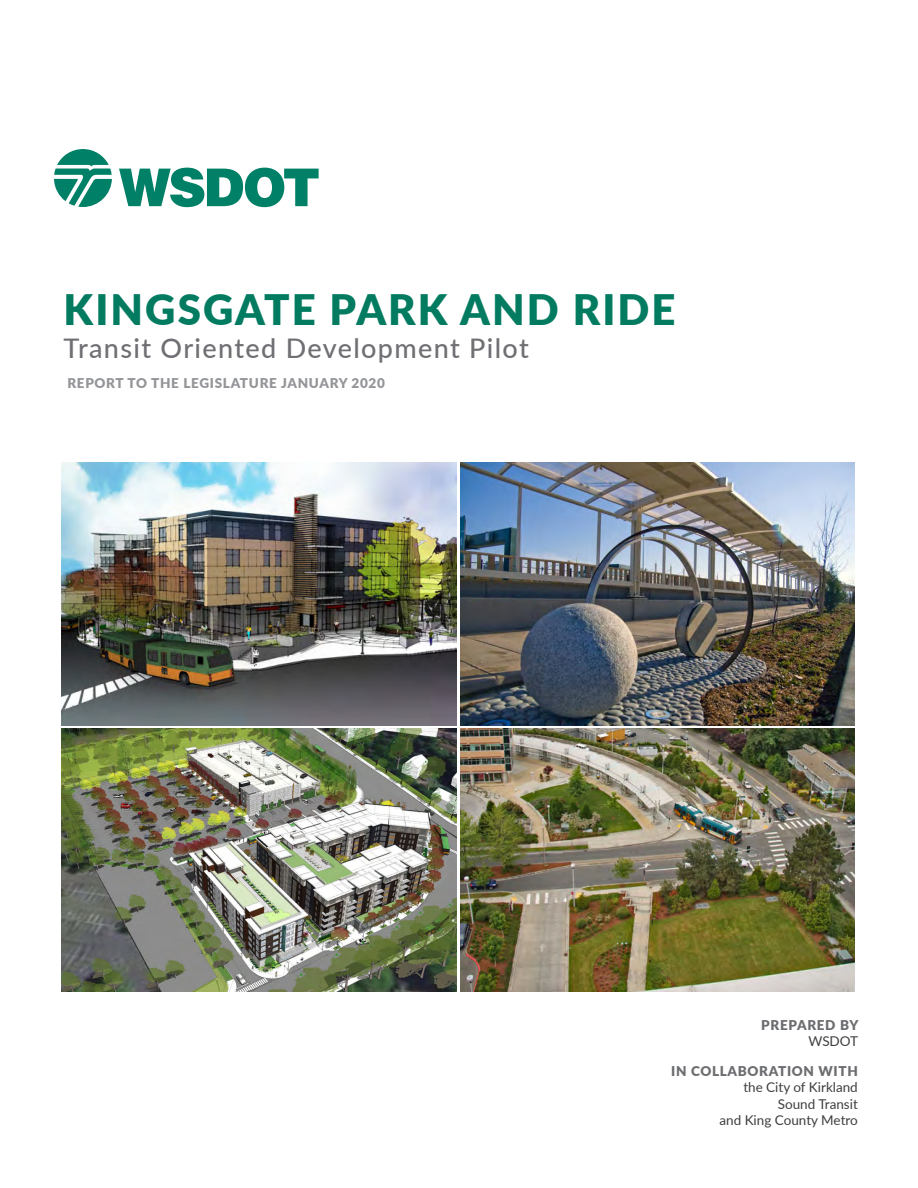
<style>
.page{position:relative;width:918px;height:1188px;background:#fff}
.page>*{position:absolute;margin:0;border:0;box-sizing:border-box;transform-origin:0 0}
.t1{font:900 42px "Lato";letter-spacing:.05em;color:#027b60}
.t2{font:500 27px "Lato";letter-spacing:.05em;color:#6f6f74}
.t3{font:13.5px/16.2px "Lato";color:#3e3e3f;text-align:right}
.t4{font:900 13.5px "Lato";letter-spacing:.05em;color:#939598}
.t5{font:900 13.5px/16.2px "Lato";letter-spacing:.05em;color:#6c6d70;text-align:right}
.s1{font-weight:400;color:#3e3e3f}
.s2{font-weight:900;color:#6c6d70}
</style>
<div class="page">
<svg style="left:119px;top:168px;width:200px;height:39px"></svg>
<svg style="left:54px;top:149px;width:58px;height:58px"></svg>
<img style="left:62px;top:462px;width:394px;height:263px">
<img style="left:62px;top:728px;width:394px;height:263px">
<img style="left:460px;top:462px;width:395px;height:263px">
<img style="left:460px;top:728px;width:395px;height:263px">
<p class="t1" style="left:64px;top:278px;width:614px">KINGSGATE PARK AND RIDE</p>
<p class="t2" style="left:64px;top:329px;width:467px">Transit Oriented Development Pilot</p>
<p class="t4" style="left:67px;top:372px;width:319px">REPORT TO THE LEGISLATURE JANUARY 2020</p>
<p class="t5" style="left:761px;top:1017px;width:99px">PREPARED BY<br><span class="s1">WSDOT</span></p>
<p class="t3" style="left:671px;top:1063px;width:188px"><span class="s2">IN COLLABORATION WITH </span>the City of Kirkland<br>Sound Transit<br>and King County Metro</p>
</div>
